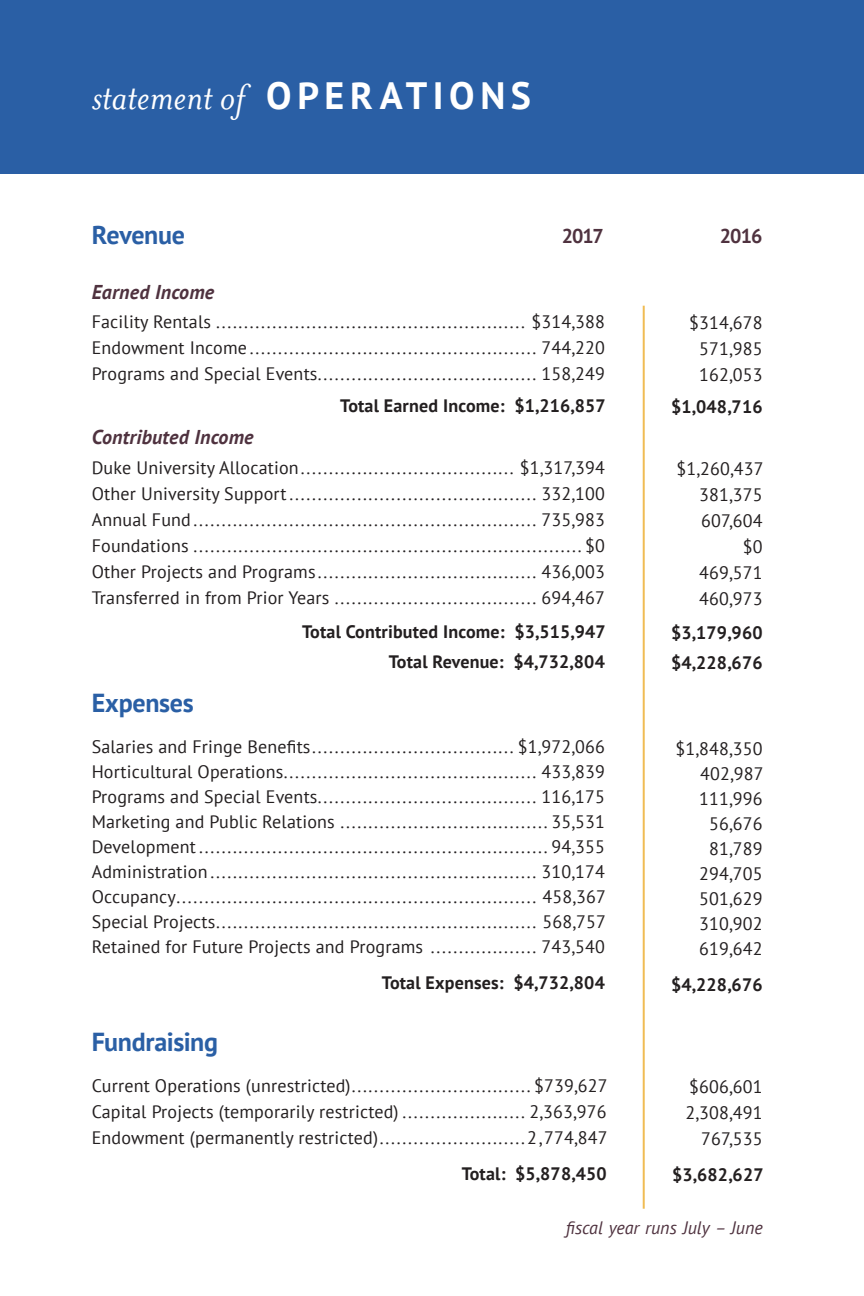
<style>
.page{position:relative;width:864px;height:1296px;background:#fff}
.page>*{position:absolute;margin:0;border:0;box-sizing:border-box;transform-origin:0 0}
.t1{font:italic 41.4px "Mrs Eaves OT";color:#fff}
.t2{font:700 26px "PT Sans";letter-spacing:-.01em;color:#2a5fa5}
.t3{font:italic 700 20px "PT Sans";letter-spacing:.01em;color:#4f323f}
.t4{font:700 20px "PT Sans";letter-spacing:-.05em;color:#4f323f}
.t5{font:18px/26px "PT Sans";letter-spacing:.01em;color:#231f20;text-align:justify}
.t6{font:700 18px/30px "PT Sans";letter-spacing:.01em;color:#231f20}
.t7{font:italic 18px "PT Sans";color:#4f323f}
.s1{font-family:"PT Sans";font-weight:700;font-style:normal;font-size:38px}
</style>
<div class="page">
<div style="left:0;top:0;width:864px;height:174px;background:#2a5fa5"></div>
<hr style="left:643px;top:306px;width:2px;height:903px;background:#f0bc54">
<h1 class="t1" style="left:92px;top:74px;width:440px">statement of <span class="s1">OPERATIONS</span></h1>
<h2 class="t2" style="left:92px;top:218px;width:95px">Revenue</h2>
<p class="t4" style="left:562px;top:223px;width:44px">2017</p>
<p class="t3" style="left:92px;top:279px;width:124px">Earned Income</p>
<p class="t5" style="left:92px;top:308px;width:515px">Facility Rentals ....................................................... $314,388<br>Endowment Income................................................... 744,220<br>Programs and Special Events....................................... 158,249</p>
<p class="t6" style="left:340px;top:390px;width:267px">Total Earned Income: $1,216,857</p>
<p class="t3" style="left:92px;top:424px;width:163px">Contributed Income</p>
<p class="t5" style="left:92px;top:454px;width:515px">Duke University Allocation...................................... $1,317,394<br>Other University Support............................................ 332,100<br>Annual Fund............................................................. 735,983<br>Foundations .....................................................................$0<br>Other Projects and Programs....................................... 436,003<br>Transferred in from Prior Years .................................... 694,467</p>
<p class="t6" style="left:302px;top:616px;width:305px;text-align:right">Total Contributed Income: $3,515,947<br>Total Revenue: $4,732,804</p>
<h2 class="t2" style="left:92px;top:686px;width:104px">Expenses</h2>
<p class="t5" style="left:92px;top:734px;width:516px;line-height:25px">Salaries and Fringe Benefits.................................... $1,972,066<br>Horticultural Operations............................................. 433,839<br>Programs and Special Events....................................... 116,175<br>Marketing and Public Relations .....................................35,531<br>Development..............................................................94,355<br>Administration.......................................................... 310,174<br>Occupancy................................................................ 458,367<br>Special Projects......................................................... 568,757<br>Retained for Future Projects and Programs ................... 743,540</p>
<p class="t6" style="left:382px;top:968px;width:224px">Total Expenses: $4,732,804</p>
<h2 class="t2" style="left:92px;top:1024px;width:128px">Fundraising</h2>
<p class="t5" style="left:92px;top:1072px;width:517px">Current Operations (unrestricted)................................ $739,627<br>Capital Projects (temporarily restricted) ...................... 2,363,976<br>Endowment (permanently restricted)..........................2,774,847</p>
<p class="t6" style="left:462px;top:1158px;width:146px">Total: $5,878,450</p>
<p class="t4" style="left:720px;top:223px;width:44px">2016</p>
<p class="t5" style="left:689px;top:310px;width:75px;text-align:center">$314,678<br>571,985<br>162,053</p>
<p class="t6" style="left:671px;top:392px;width:93px">$1,048,716</p>
<p class="t5" style="left:676px;top:455px;width:89px;text-align:right">$1,260,437<br>381,375<br>607,604<br>$0<br>469,571<br>460,973</p>
<p class="t6" style="left:671px;top:617px;width:93px">$3,179,960 $4,228,676</p>
<p class="t5" style="left:676px;top:736px;width:90px;line-height:25px;text-align:right">$1,848,350<br>402,987<br>111,996<br>56,676<br>81,789<br>294,705<br>501,629<br>310,902<br>619,642</p>
<p class="t6" style="left:671px;top:969px;width:93px">$4,228,676</p>
<p class="t5" style="left:686px;top:1074px;width:79px;text-align:right">$606,601<br>2,308,491<br>767,535</p>
<p class="t6" style="left:672px;top:1160px;width:93px">$3,682,627</p>
<p class="t7" style="left:566px;top:1216px;width:199px">fiscal year runs July – June</p>
</div>
